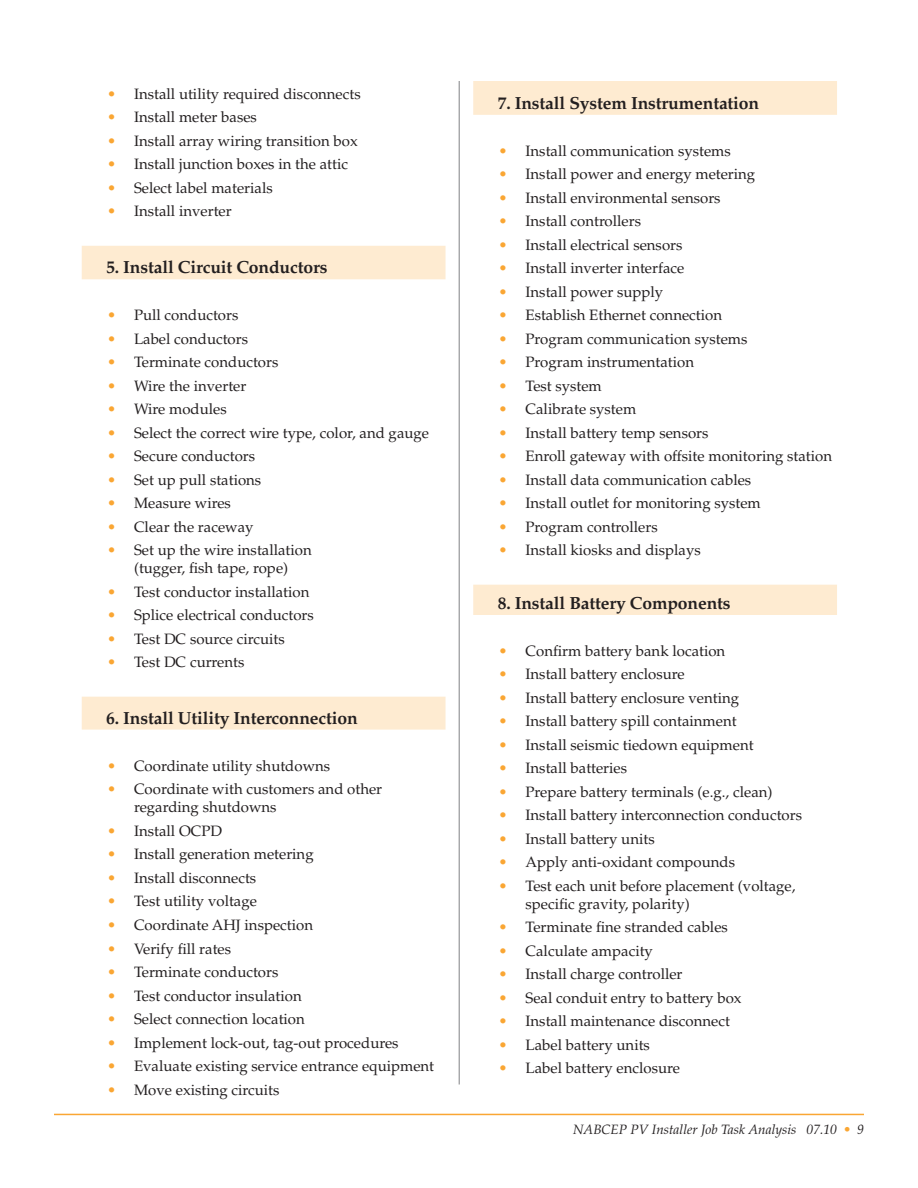
<style>
.page{position:relative;width:918px;height:1188px;background:#fff}
.page>*{position:absolute;margin:0;border:0;box-sizing:border-box;transform-origin:0 0}
.t1{font:700 17.55px "Palatino";letter-spacing:-.01em;color:#231f20}
.t2{font:15px/18px "Palatino";color:#231f20}
.t3{font:italic 13.5px "Palatino";color:#231f20}
.s1{color:#faa633}
</style>
<div class="page">
<hr style="left:54px;top:1114px;width:810px;height:1px;background:#faa633">
<svg style="left:82px;top:246px;width:364px;height:484px"></svg>
<svg style="left:473px;top:81px;width:364px;height:534px"></svg>
<hr style="left:459px;top:81px;width:1px;height:1003px;background:#808285">
<p class="t2" style="left:107px;top:85px;width:255px"><span class="s1">•</span> Install utility required disconnects</p>
<p class="t2" style="left:107px;top:108px;width:151px"><span class="s1">•</span> Install meter bases</p>
<p class="t2" style="left:107px;top:132px;width:252px"><span class="s1">•</span> Install array wiring transition box</p>
<p class="t2" style="left:107px;top:155px;width:243px"><span class="s1">•</span> Install junction boxes in the attic</p>
<p class="t2" style="left:107px;top:179px;width:167px"><span class="s1">•</span> Select label materials</p>
<p class="t2" style="left:107px;top:202px;width:126px"><span class="s1">•</span> Install inverter</p>
<p class="t1" style="left:106px;top:257px;width:223px">5. Install Circuit Conductors</p>
<p class="t2" style="left:107px;top:306px;width:133px"><span class="s1">•</span> Pull conductors</p>
<p class="t2" style="left:107px;top:330px;width:143px"><span class="s1">•</span> Label conductors</p>
<p class="t2" style="left:107px;top:353px;width:173px"><span class="s1">•</span> Terminate conductors</p>
<p class="t2" style="left:107px;top:377px;width:141px"><span class="s1">•</span> Wire the inverter</p>
<p class="t2" style="left:107px;top:400px;width:121px"><span class="s1">•</span> Wire modules</p>
<p class="t2" style="left:107px;top:424px;width:324px"><span class="s1">•</span> Select the correct wire type, color, and gauge</p>
<p class="t2" style="left:107px;top:447px;width:150px"><span class="s1">•</span> Secure conductors</p>
<p class="t2" style="left:107px;top:471px;width:156px"><span class="s1">•</span> Set up pull stations</p>
<p class="t2" style="left:107px;top:494px;width:125px"><span class="s1">•</span> Measure wires</p>
<p class="t2" style="left:107px;top:518px;width:148px"><span class="s1">•</span> Clear the raceway</p>
<p class="t2" style="left:107px;top:541px;width:206px;text-align:center"><span class="s1">•</span> Set up the wire installation (tugger, fish tape, rope)</p>
<p class="t2" style="left:107px;top:583px;width:204px"><span class="s1">•</span> Test conductor installation</p>
<p class="t2" style="left:107px;top:606px;width:208px"><span class="s1">•</span> Splice electrical conductors</p>
<p class="t2" style="left:107px;top:630px;width:179px"><span class="s1">•</span> Test DC source circuits</p>
<p class="t2" style="left:107px;top:653px;width:139px"><span class="s1">•</span> Test DC currents</p>
<p class="t1" style="left:106px;top:707px;width:253px">6. Install Utility Interconnection</p>
<p class="t2" style="left:107px;top:757px;width:225px"><span class="s1">•</span> Coordinate utility shutdowns</p>
<p class="t2" style="left:134px;top:780px;width:250px;text-indent:-27px"><span class="s1">•</span> Coordinate with customers and other regarding shutdowns</p>
<p class="t2" style="left:107px;top:822px;width:117px"><span class="s1">•</span> Install OCPD</p>
<p class="t2" style="left:107px;top:845px;width:208px"><span class="s1">•</span> Install generation metering</p>
<p class="t2" style="left:107px;top:869px;width:151px"><span class="s1">•</span> Install disconnects</p>
<p class="t2" style="left:107px;top:892px;width:151px"><span class="s1">•</span> Test utility voltage</p>
<p class="t2" style="left:107px;top:916px;width:208px"><span class="s1">•</span> Coordinate AHJ inspection</p>
<p class="t2" style="left:107px;top:940px;width:126px"><span class="s1">•</span> Verify fill rates</p>
<p class="t2" style="left:107px;top:963px;width:173px"><span class="s1">•</span> Terminate conductors</p>
<p class="t2" style="left:107px;top:987px;width:196px"><span class="s1">•</span> Test conductor insulation</p>
<p class="t2" style="left:107px;top:1010px;width:199px"><span class="s1">•</span> Select connection location</p>
<p class="t2" style="left:107px;top:1034px;width:293px"><span class="s1">•</span> Implement lock-out, tag-out procedures</p>
<p class="t2" style="left:107px;top:1057px;width:329px"><span class="s1">•</span> Evaluate existing service entrance equipment</p>
<p class="t2" style="left:107px;top:1081px;width:174px"><span class="s1">•</span> Move existing circuits</p>
<p class="t1" style="left:498px;top:93px;width:263px">7. Install System Instrumentation</p>
<p class="t2" style="left:499px;top:142px;width:234px"><span class="s1">•</span> Install communication systems</p>
<p class="t2" style="left:499px;top:165px;width:258px"><span class="s1">•</span> Install power and energy metering</p>
<p class="t2" style="left:499px;top:189px;width:224px"><span class="s1">•</span> Install environmental sensors</p>
<p class="t2" style="left:499px;top:212px;width:144px"><span class="s1">•</span> Install controllers</p>
<p class="t2" style="left:499px;top:236px;width:185px"><span class="s1">•</span> Install electrical sensors</p>
<p class="t2" style="left:499px;top:259px;width:187px"><span class="s1">•</span> Install inverter interface</p>
<p class="t2" style="left:499px;top:283px;width:166px"><span class="s1">•</span> Install power supply</p>
<p class="t2" style="left:499px;top:306px;width:225px"><span class="s1">•</span> Establish Ethernet connection</p>
<p class="t2" style="left:499px;top:330px;width:250px"><span class="s1">•</span> Program communication systems</p>
<p class="t2" style="left:499px;top:353px;width:197px"><span class="s1">•</span> Program instrumentation</p>
<p class="t2" style="left:499px;top:377px;width:105px"><span class="s1">•</span> Test system</p>
<p class="t2" style="left:499px;top:400px;width:139px"><span class="s1">•</span> Calibrate system</p>
<p class="t2" style="left:499px;top:424px;width:211px"><span class="s1">•</span> Install battery temp sensors</p>
<p class="t2" style="left:499px;top:447px;width:335px"><span class="s1">•</span> Enroll gateway with offsite monitoring station</p>
<p class="t2" style="left:499px;top:471px;width:254px"><span class="s1">•</span> Install data communication cables</p>
<p class="t2" style="left:499px;top:494px;width:264px"><span class="s1">•</span> Install outlet for monitoring system</p>
<p class="t2" style="left:499px;top:518px;width:161px"><span class="s1">•</span> Program controllers</p>
<p class="t2" style="left:499px;top:541px;width:204px"><span class="s1">•</span> Install kiosks and displays</p>
<p class="t1" style="left:498px;top:593px;width:234px">8. Install Battery Components</p>
<p class="t2" style="left:499px;top:642px;width:228px"><span class="s1">•</span> Confirm battery bank location</p>
<p class="t2" style="left:499px;top:666px;width:188px"><span class="s1">•</span> Install battery enclosure</p>
<p class="t2" style="left:499px;top:689px;width:242px"><span class="s1">•</span> Install battery enclosure venting</p>
<p class="t2" style="left:499px;top:713px;width:240px"><span class="s1">•</span> Install battery spill containment</p>
<p class="t2" style="left:499px;top:736px;width:257px"><span class="s1">•</span> Install seismic tiedown equipment</p>
<p class="t2" style="left:499px;top:760px;width:130px"><span class="s1">•</span> Install batteries</p>
<p class="t2" style="left:499px;top:783px;width:276px"><span class="s1">•</span> Prepare battery terminals (e.g., clean)</p>
<p class="t2" style="left:499px;top:807px;width:305px"><span class="s1">•</span> Install battery interconnection conductors</p>
<p class="t2" style="left:499px;top:830px;width:158px"><span class="s1">•</span> Install battery units</p>
<p class="t2" style="left:499px;top:854px;width:238px"><span class="s1">•</span> Apply anti-oxidant compounds</p>
<p class="t2" style="left:526px;top:877px;width:272px;text-indent:-27px"><span class="s1">•</span> Test each unit before placement (voltage, specific gravity, polarity)</p>
<p class="t2" style="left:499px;top:919px;width:231px"><span class="s1">•</span> Terminate fine stranded cables</p>
<p class="t2" style="left:499px;top:942px;width:156px"><span class="s1">•</span> Calculate ampacity</p>
<p class="t2" style="left:499px;top:966px;width:185px"><span class="s1">•</span> Install charge controller</p>
<p class="t2" style="left:499px;top:989px;width:245px"><span class="s1">•</span> Seal conduit entry to battery box</p>
<p class="t2" style="left:499px;top:1013px;width:233px"><span class="s1">•</span> Install maintenance disconnect</p>
<p class="t2" style="left:499px;top:1036px;width:153px"><span class="s1">•</span> Label battery units</p>
<p class="t2" style="left:499px;top:1059px;width:183px"><span class="s1">•</span> Label battery enclosure</p>
<p class="t3" style="left:573px;top:1121px;width:292px">NABCEP PV Installer Job Task Analysis 07.10 <span class="s1">•</span> 9</p>
</div>
